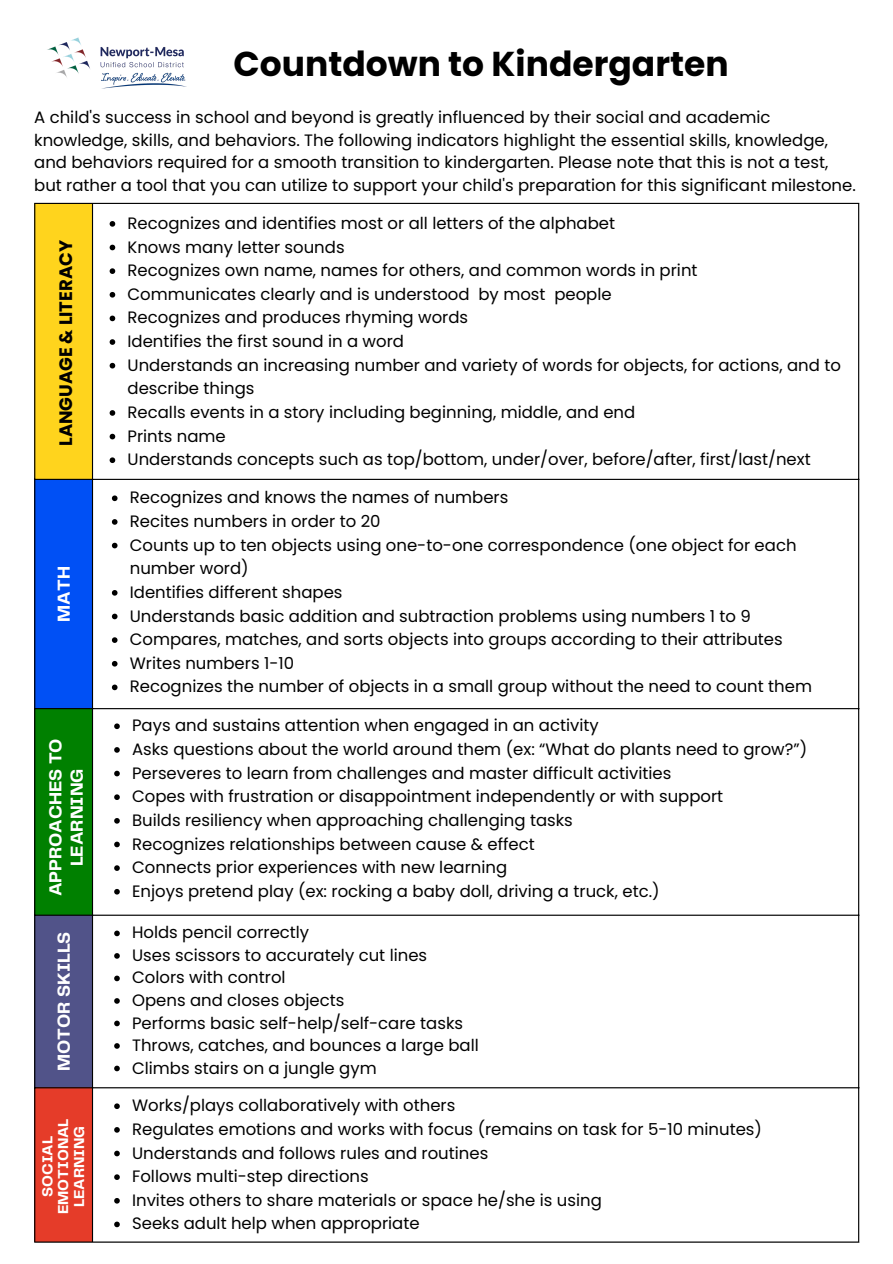
<style>
.page{position:relative;width:893px;height:1264px;background:#fff}
.page>*{position:absolute;margin:0;border:0;box-sizing:border-box;transform-origin:0 0}
.t1{font:700 34.5px "Poppins";color:#000}
.t2{font:700 18px/21.3px "Telegraf";color:#fff;text-align:center}
.t3{font:700 18px "Poppins";color:#000}
.t4{font:16.5px/22.5px "Poppins";color:#000}
.t5{font:700 15px/15.8px "Telegraf";color:#fff;text-align:center}
</style>
<div class="page">
<div style="left:34px;top:203px;width:59px;height:276px;background:#ffd41d"></div>
<div style="left:34px;top:479px;width:59px;height:230px;background:#0050f5"></div>
<div style="left:34px;top:708px;width:59px;height:207px;background:#008000"></div>
<div style="left:34px;top:914px;width:59px;height:174px;background:#515389"></div>
<div style="left:34px;top:1087px;width:59px;height:155px;background:#e53c29"></div>
<hr style="left:34px;top:204px;width:1px;height:1037px;background:#000">
<hr style="left:92px;top:204px;width:1px;height:1037px;background:#000">
<hr style="left:858px;top:204px;width:1px;height:1037px;background:#000">
<hr style="left:34px;top:203px;width:825px;height:1px;background:#000">
<hr style="left:34px;top:479px;width:825px;height:1px;background:#000">
<hr style="left:34px;top:708px;width:825px;height:1px;background:#000">
<hr style="left:34px;top:914px;width:825px;height:1px;background:#000">
<hr style="left:34px;top:1087px;width:825px;height:1px;background:#000">
<hr style="left:34px;top:1241px;width:825px;height:1px;background:#000">
<svg style="left:110px;top:221px;width:5px;height:6px"></svg>
<svg style="left:110px;top:245px;width:5px;height:5px"></svg>
<svg style="left:110px;top:268px;width:5px;height:6px"></svg>
<svg style="left:110px;top:292px;width:5px;height:5px"></svg>
<svg style="left:110px;top:315px;width:5px;height:6px"></svg>
<svg style="left:110px;top:339px;width:5px;height:6px"></svg>
<svg style="left:110px;top:363px;width:5px;height:5px"></svg>
<svg style="left:110px;top:410px;width:5px;height:6px"></svg>
<svg style="left:110px;top:434px;width:5px;height:5px"></svg>
<svg style="left:110px;top:457px;width:5px;height:6px"></svg>
<img style="left:47px;top:37px;width:140px;height:52px">
<svg style="left:112px;top:495px;width:5px;height:6px"></svg>
<svg style="left:112px;top:519px;width:5px;height:5px"></svg>
<svg style="left:112px;top:542px;width:5px;height:6px"></svg>
<svg style="left:112px;top:590px;width:5px;height:5px"></svg>
<svg style="left:112px;top:613px;width:5px;height:6px"></svg>
<svg style="left:112px;top:637px;width:5px;height:6px"></svg>
<svg style="left:112px;top:661px;width:5px;height:5px"></svg>
<svg style="left:112px;top:684px;width:5px;height:6px"></svg>
<svg style="left:114px;top:1103px;width:6px;height:6px"></svg>
<svg style="left:114px;top:1127px;width:6px;height:5px"></svg>
<svg style="left:114px;top:1150px;width:6px;height:6px"></svg>
<svg style="left:114px;top:1174px;width:6px;height:5px"></svg>
<svg style="left:114px;top:1198px;width:6px;height:5px"></svg>
<svg style="left:114px;top:1221px;width:6px;height:6px"></svg>
<svg style="left:114px;top:930px;width:6px;height:6px"></svg>
<svg style="left:114px;top:953px;width:6px;height:5px"></svg>
<svg style="left:114px;top:975px;width:6px;height:6px"></svg>
<svg style="left:114px;top:998px;width:6px;height:5px"></svg>
<svg style="left:114px;top:1020px;width:6px;height:6px"></svg>
<svg style="left:114px;top:1043px;width:6px;height:5px"></svg>
<svg style="left:114px;top:1065px;width:6px;height:6px"></svg>
<svg style="left:114px;top:723px;width:6px;height:6px"></svg>
<svg style="left:114px;top:747px;width:6px;height:5px"></svg>
<svg style="left:114px;top:770px;width:6px;height:6px"></svg>
<svg style="left:114px;top:794px;width:6px;height:6px"></svg>
<svg style="left:114px;top:818px;width:6px;height:5px"></svg>
<svg style="left:114px;top:841px;width:6px;height:6px"></svg>
<svg style="left:114px;top:865px;width:6px;height:5px"></svg>
<svg style="left:114px;top:889px;width:6px;height:5px"></svg>
<h2 class="t1" style="left:233px;top:39px;width:496px">Countdown to Kindergarten</h2>
<p class="t4" style="left:34px;top:106px;width:823px">A child's success in school and beyond is greatly influenced by their social and academic knowledge, skills, and behaviors. The following indicators highlight the essential skills, knowledge, and behaviors required for a smooth transition to kindergarten. Please note that this is not a test, but rather a tool that you can utilize to support your child's preparation for this significant milestone.</p>
<p class="t3" style="left:53px;top:446px;width:207px;rotate:-90deg">LANGUAGE &amp; LITERACY</p>
<h1 class="t2" style="left:54px;top:621px;width:57px;rotate:-90deg">MATH</h1>
<p class="t2" style="left:46px;top:896px;width:160px;rotate:-90deg">APPROACHES TO<br>LEARNING</p>
<h3 class="t2" style="left:54px;top:1071px;width:141px;rotate:-90deg">MOTOR SKILLS</h3>
<p class="t5" style="left:40px;top:1214px;width:97px;rotate:-90deg">SOCIAL<br>EMOTIONAL<br>LEARNING</p>
<h2 class="t4" style="left:127px;top:212px;width:489px">Recognizes and identifies most or all letters of the alphabet</h2>
<p class="t4" style="left:127px;top:235px;width:218px">Knows many letter sounds</p>
<p class="t4" style="left:127px;top:259px;width:571px">Recognizes own name, names for others, and common words in print</p>
<p class="t4" style="left:127px;top:283px;width:485px">Communicates clearly and is understood by most people</p>
<p class="t4" style="left:127px;top:306px;width:342px">Recognizes and produces rhyming words</p>
<p class="t4" style="left:127px;top:330px;width:278px">Identifies the first sound in a word</p>
<p class="t4" style="left:127px;top:353px;width:714px;line-height:23.7px">Understands an increasing number and variety of words for objects, for actions, and to describe things</p>
<p class="t4" style="left:127px;top:401px;width:509px">Recalls events in a story including beginning, middle, and end</p>
<p class="t4" style="left:127px;top:424px;width:100px">Prints name</p>
<p class="t4" style="left:127px;top:448px;width:684px">Understands concepts such as top/bottom, under/over, before/after, first/last/next</p>
<p class="t4" style="left:130px;top:486px;width:380px">Recognizes and knows the names of numbers</p>
<p class="t4" style="left:130px;top:510px;width:252px">Recites numbers in order to 20</p>
<p class="t4" style="left:130px;top:533px;width:668px;line-height:23.7px">Counts up to ten objects using one-to-one correspondence (one object for each number word)</p>
<p class="t4" style="left:130px;top:581px;width:214px">Identifies different shapes</p>
<p class="t4" style="left:130px;top:604px;width:622px">Understands basic addition and subtraction problems using numbers 1 to 9</p>
<p class="t4" style="left:130px;top:628px;width:654px">Compares, matches, and sorts objects into groups according to their attributes</p>
<h2 class="t4" style="left:130px;top:651px;width:166px">Writes numbers 1-10</h2>
<h2 class="t4" style="left:130px;top:675px;width:683px">Recognizes the number of objects in a small group without the need to count them</h2>
<p class="t4" style="left:132px;top:714px;width:468px">Pays and sustains attention when engaged in an activity</p>
<p class="t4" style="left:132px;top:738px;width:676px">Asks questions about the world around them (ex: “What do plants need to grow?”)</p>
<p class="t4" style="left:132px;top:761px;width:540px">Perseveres to learn from challenges and master difficult activities</p>
<p class="t4" style="left:132px;top:785px;width:592px">Copes with frustration or disappointment independently or with support</p>
<p class="t4" style="left:132px;top:808px;width:442px">Builds resiliency when approaching challenging tasks</p>
<p class="t4" style="left:132px;top:832px;width:404px">Recognizes relationships between cause &amp; effect</p>
<p class="t4" style="left:132px;top:856px;width:376px">Connects prior experiences with new learning</p>
<p class="t4" style="left:132px;top:879px;width:529px">Enjoys pretend play (ex: rocking a baby doll, driving a truck, etc.)</p>
<p class="t4" style="left:132px;top:921px;width:179px">Holds pencil correctly</p>
<p class="t4" style="left:132px;top:943px;width:296px">Uses scissors to accurately cut lines</p>
<p class="t4" style="left:132px;top:966px;width:155px">Colors with control</p>
<p class="t4" style="left:132px;top:988px;width:214px">Opens and closes objects</p>
<p class="t4" style="left:132px;top:1011px;width:332px">Performs basic self-help/self-care tasks</p>
<p class="t4" style="left:132px;top:1033px;width:348px">Throws, catches, and bounces a large ball</p>
<p class="t4" style="left:132px;top:1056px;width:246px">Climbs stairs on a jungle gym</p>
<p class="t4" style="left:132px;top:1094px;width:325px">Works/plays collaboratively with others</p>
<p class="t4" style="left:132px;top:1117px;width:631px">Regulates emotions and works with focus (remains on task for 5-10 minutes)</p>
<p class="t4" style="left:132px;top:1141px;width:358px">Understands and follows rules and routines</p>
<p class="t4" style="left:132px;top:1165px;width:238px">Follows multi-step directions</p>
<p class="t4" style="left:132px;top:1188px;width:471px">Invites others to share materials or space he/she is using</p>
<p class="t4" style="left:132px;top:1212px;width:289px">Seeks adult help when appropriate</p>
</div>
